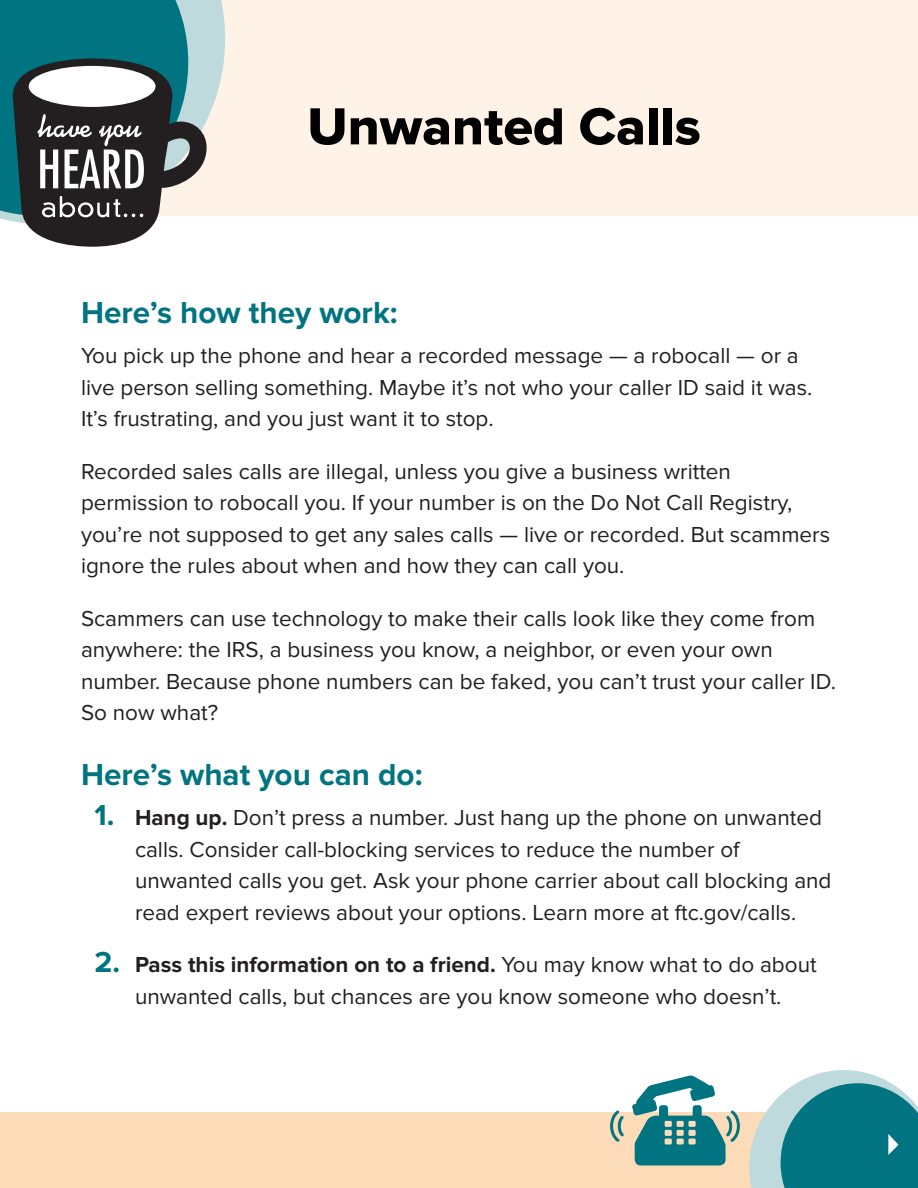
<style>
.page{position:relative;width:918px;height:1188px;background:#fff}
.page>*{position:absolute;margin:0;border:0;box-sizing:border-box;transform-origin:0 0}
.Title_1{font:54px "Proxima Nova Extrabld";color:#000}
.t1{font:700 31.5px "Proxima Nova";color:#007481}
.Paragraph{font:22.5px/31.5px "Proxima Nova";color:#231f20}
.s1{font-weight:700;font-size:30px;color:#007481}
.s2{font-weight:700}
</style>
<div class="page">
<div style="left:0;top:1112px;width:918px;height:76px;background:#fcdbb8"></div>
<div style="left:0;top:0;width:918px;height:216px;background:#fff2e6"></div>
<svg style="left:749px;top:1070px;width:169px;height:118px;background:#519fa7"></svg>
<svg style="left:207px;top:0;width:18px;height:119px;fill:#bfdadd"></svg>
<svg style="left:0;top:0;width:207px;height:247px;background:#577a7e"></svg>
<svg style="left:610px;top:1075px;width:130px;height:91px"></svg>
<p class="Title_1" style="left:307px;top:95px;width:395px">Unwanted Calls</p>
<h2 class="t1" style="left:81px;top:294px;width:318px">Here’s how they work:</h2>
<p class="Paragraph" style="left:81px;top:340px;width:733px">You pick up the phone and hear a recorded message — a robocall — or a live person selling something. Maybe it’s not who your caller ID said it was.<br>It’s frustrating, and you just want it to stop.</p>
<p class="Paragraph" style="left:81px;top:456px;width:751px">Recorded sales calls are illegal, unless you give a business written permission to robocall you. If your number is on the Do Not Call Registry, you’re not supposed to get any sales calls — live or recorded. But scammers ignore the rules about when and how they can call you.</p>
<p class="Paragraph" style="left:81px;top:603px;width:756px">Scammers can use technology to make their calls look like they come from anywhere: the IRS, a business you know, a neighbor, or even your own number. Because phone numbers can be faked, you can’t trust your caller ID.<br>So now what?</p>
<h2 class="t1" style="left:81px;top:756px;width:343px">Here’s what you can do:</h2>
<p class="Paragraph" style="left:135px;top:802px;width:698px;text-indent:-40px"><span class="s1">1.</span> <span class="s2">Hang up.</span> Don’t press a number. Just hang up the phone on unwanted calls. Consider call-blocking services to reduce the number of unwanted calls you get. Ask your phone carrier about call blocking and read expert reviews about your options. Learn more at ftc.gov/calls.</p>
<p class="Paragraph" style="left:94px;top:949px;width:724px;text-align:center"><span class="s1">2.</span> <span class="s2">Pass this information on to a friend.</span> You may know what to do about unwanted calls, but chances are you know someone who doesn’t.</p>
</div>
